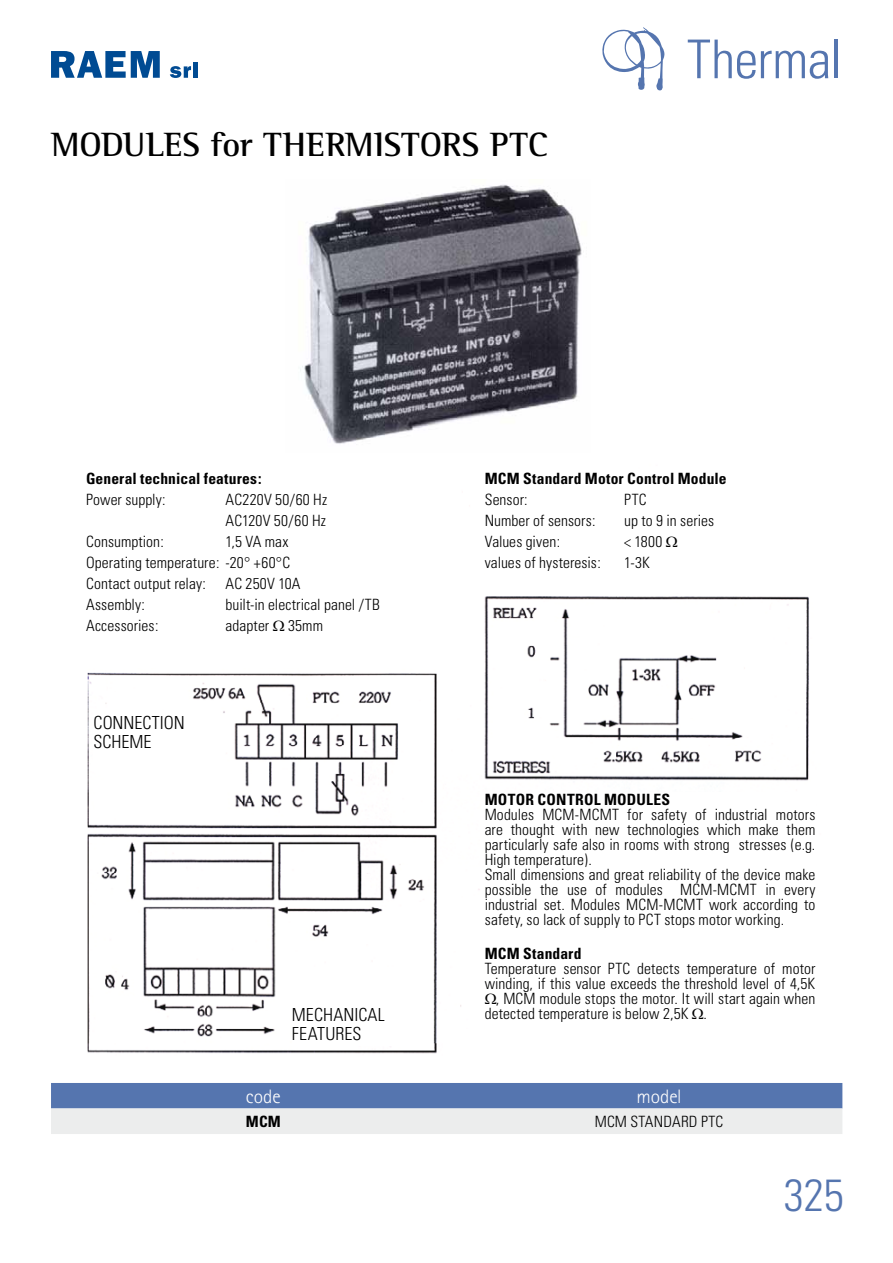
<style>
.page{position:relative;width:893px;height:1263px;background:#fff}
.page>*{position:absolute;margin:0;border:0;box-sizing:border-box;transform-origin:0 0}
.t1{font:300 condensed 53.55px "Univers";letter-spacing:-.01em;color:#5575af}
.t2{font:300 condensed 45px "Univers";color:#5575af}
.t3{font:700 34.5px "Rotis Semi Serif";color:#000}
.t4{font:300 19.5px "Rotis Sans Serif";letter-spacing:-.005em;color:#fff}
.t5{font:300 condensed 18px/19.5px "Univers";color:#000}
.t6{font:300 condensed 15.6px/15px "Univers";letter-spacing:.005em;color:#000}
.t7{font:700 condensed 15.6px "Univers";letter-spacing:.01em;color:#000}
</style>
<div class="page">
<svg style="left:51px;top:51px;width:109px;height:27px"></svg>
<svg style="left:170px;top:66px;width:21px;height:12px"></svg>
<div style="left:193px;top:63px;width:5px;height:15px;background:#004b93"></div>
<svg style="left:602px;top:27px;width:63px;height:63px"></svg>
<svg style="left:51px;top:1083px;width:791px;height:51px"></svg>
<img style="left:300px;top:184px;width:282px;height:260px">
<img style="left:87px;top:596px;width:722px;height:458px">
<div style="left:485px;top:793px;width:330px;height:273px;background:#fff"></div>
<div style="left:94px;top:714px;width:124px;height:57px;background:#fff"></div>
<div style="left:292px;top:1007px;width:139px;height:39px;background:#fff"></div>
<div style="left:86px;top:472px;width:352px;height:196px;background:#fff"></div>
<h3 class="t3" style="left:51px;top:123px;width:498px">MODULES for THERMISTORS PTC</h3>
<h1 class="t1" style="left:687px;top:27px;width:156px">Thermal</h1>
<p class="t7" style="left:86px;top:469px;width:177px">General technical features:</p>
<p class="t6" style="left:86px;top:492px;width:81px">Power supply:</p>
<p class="t6" style="left:226px;top:489px;width:103px;line-height:21px">AC220V 50/60 Hz<br>AC120V 50/60 Hz</p>
<p class="t6" style="left:86px;top:534px;width:79px">Consumption:</p>
<p class="t6" style="left:86px;top:531px;width:205px;line-height:21px;text-align:justify;text-indent:139px">1,5 VA max Operating temperature: -20° +60°C Contact output relay:</p>
<p class="t6" style="left:226px;top:576px;width:76px">AC 250V 10A</p>
<p class="t6" style="left:86px;top:597px;width:60px">Assembly:</p>
<p class="t6" style="left:226px;top:597px;width:156px">built-in electrical panel /TB</p>
<p class="t6" style="left:86px;top:618px;width:74px">Accessories:</p>
<p class="t6" style="left:226px;top:618px;width:99px">adapter 35mm</p>
<p class="t5" style="left:94px;top:713px;width:93px">CONNECTION<br>SCHEME</p>
<p class="t5" style="left:292px;top:1005px;width:94px">MECHANICAL<br>FEATURES</p>
<p class="t7" style="left:485px;top:469px;width:243px">MCM Standard Motor Control Module</p>
<p class="t6" style="left:485px;top:492px;width:44px">Sensor:</p>
<p class="t6" style="left:624px;top:492px;width:24px">PTC</p>
<p class="t6" style="left:485px;top:513px;width:112px">Number of sensors:</p>
<p class="t6" style="left:624px;top:513px;width:91px">up to 9 in series</p>
<p class="t6" style="left:485px;top:534px;width:77px">Values given:</p>
<p class="t6" style="left:624px;top:534px;width:40px">&lt; 1800</p>
<p class="t6" style="left:485px;top:555px;width:118px">values of hysteresis:</p>
<p class="t6" style="left:624px;top:555px;width:27px">1-3K</p>
<p class="t7" style="left:485px;top:790px;width:187px">MOTOR CONTROL MODULES</p>
<p class="t6" style="left:485px;top:807px;width:332px">Modules MCM-MCMT for safety of industrial motors are thought with new technologies which make them particularly safe also in rooms with strong stresses (e.g.<br>High temperature).<br>Small dimensions and great reliability of the device make possible the use of modules MCM-MCMT in every industrial set. Modules MCM-MCMT work according to safety, so lack of supply to PCT stops motor working.</p>
<p class="t7" style="left:485px;top:944px;width:98px">MCM Standard</p>
<p class="t6" style="left:485px;top:961px;width:332px">Temperature sensor PTC detects temperature of motor</p>
<p class="t6" style="left:485px;top:976px;width:332px">winding, if this value exceeds the threshold level of 4,5K</p>
<p class="t6" style="left:496px;top:991px;width:321px">, MCM module stops the motor. It will start again when</p>
<p class="t6" style="left:485px;top:1006px;width:224px">detected temperature is below 2,5K .</p>
<p class="t4" style="left:246px;top:1085px;width:36px">code</p>
<p class="t4" style="left:636px;top:1085px;width:47px">model</p>
<p class="t7" style="left:246px;top:1112px;width:36px">MCM</p>
<p class="t6" style="left:595px;top:1114px;width:130px">MCM STANDARD PTC</p>
<h2 class="t2" style="left:784px;top:1168px;width:61px">325</h2>
</div>
